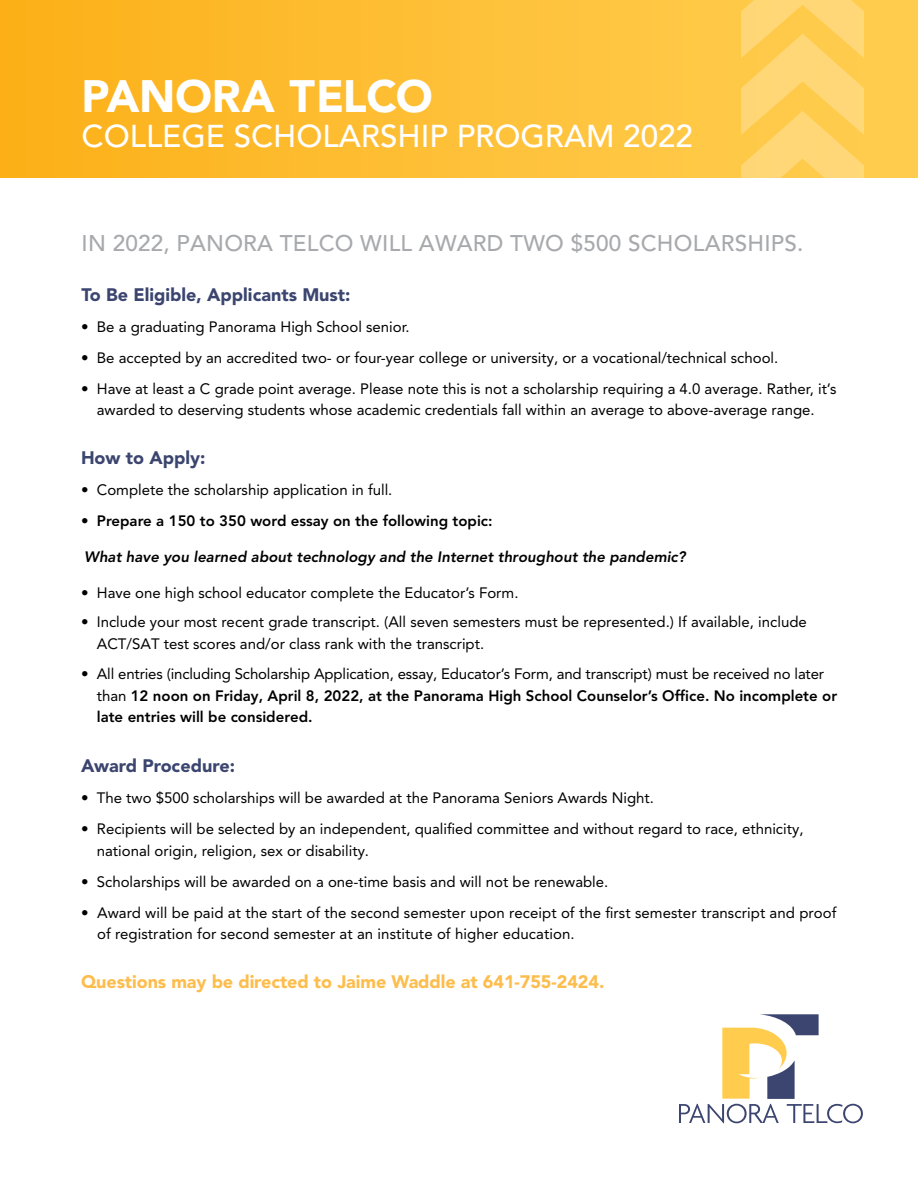
<style>
.page{position:relative;width:918px;height:1188px;background:#fff}
.page>*{position:absolute;margin:0;border:0;box-sizing:border-box;transform-origin:0 0}
.t1{font:900 45px "Avenir LT Pro";letter-spacing:-.005em;color:#fff}
.t2{font:500 31.35px "Avenir LT Pro";color:#fff}
.t3{font:500 22.5px "Avenir LT Pro";letter-spacing:.01em;color:#a7a9ac}
.t4{font:900 18px "Avenir LT Pro";color:#3b456f}
.t5{font:900 18px "Avenir LT Pro";letter-spacing:-.005em;color:#fdbd4d}
.t6{font:15px/21.8px "Avenir LT Pro";color:#000}
.t7{font:800 15px/21.8px "Avenir LT Pro";color:#000}
.t8{font:italic 800 15px "Avenir LT Pro";color:#000}
.s1{font-weight:400}
</style>
<div class="page">
<svg style="left:0;top:0;width:918px;height:177px;background:#fdbd32"></svg>
<svg style="left:741px;top:0;width:123px;height:178px;background:#ffd266"></svg>
<svg style="left:679px;top:1014px;width:184px;height:109px"></svg>
<h1 class="t1" style="left:82px;top:69px;width:353px">PANORA TELCO</h1>
<h2 class="t2" style="left:82px;top:118px;width:613px">COLLEGE SCHOLARSHIP PROGRAM 2022</h2>
<h3 class="t3" style="left:82px;top:230px;width:723px">IN 2022, PANORA TELCO WILL AWARD TWO $500 SCHOLARSHIPS.</h3>
<p class="t4" style="left:82px;top:284px;width:271px">To Be Eligible, Applicants Must:</p>
<p class="t6" style="left:81px;top:316px;width:330px">• Be a graduating Panorama High School senior.</p>
<p class="t6" style="left:81px;top:347px;width:699px">• Be accepted by an accredited two- or four-year college or university, or a vocational/technical school.</p>
<p class="t6" style="left:81px;top:377px;width:757px;text-align:center">• Have at least a C grade point average. Please note this is not a scholarship requiring a 4.0 average. Rather, it’s awarded to deserving students whose academic credentials fall within an average to above-average range.</p>
<p class="t4" style="left:81px;top:447px;width:126px">How to Apply:</p>
<p class="t6" style="left:81px;top:479px;width:313px">• Complete the scholarship application in full.</p>
<p class="t7" style="left:81px;top:510px;width:413px"><span class="s1">•</span> Prepare a 150 to 350 word essay on the following topic:</p>
<p class="t8" style="left:84px;top:548px;width:603px">What have you learned about technology and the Internet throughout the pandemic?</p>
<p class="t6" style="left:81px;top:581px;width:439px">• Have one high school educator complete the Educator’s Form.</p>
<p class="t6" style="left:97px;top:611px;width:712px;text-indent:-16px">• Include your most recent grade transcript. (All seven semesters must be represented.) If available, include<br>ACT/SAT test scores and/or class rank with the transcript.</p>
<p class="t7" style="left:97px;top:663px;width:742px;text-indent:-16px"><span class="s1">• All entries (including Scholarship Application, essay, Educator’s Form, and transcript) must be received no later than</span> 12 noon on Friday, April 8, 2022, at the Panorama High School Counselor’s Office. No incomplete or late entries will be considered.</p>
<p class="t4" style="left:81px;top:755px;width:156px">Award Procedure:</p>
<p class="t6" style="left:81px;top:787px;width:575px">• The two $500 scholarships will be awarded at the Panorama Seniors Awards Night.</p>
<p class="t6" style="left:97px;top:818px;width:708px;text-indent:-16px">• Recipients will be selected by an independent, qualified committee and without regard to race, ethnicity, national origin, religion, sex or disability.</p>
<p class="t6" style="left:81px;top:871px;width:529px">• Scholarships will be awarded on a one-time basis and will not be renewable.</p>
<p class="t6" style="left:97px;top:901px;width:741px;text-indent:-16px">• Award will be paid at the start of the second semester upon receipt of the first semester transcript and proof of registration for second semester at an institute of higher education.</p>
<p class="t5" style="left:81px;top:971px;width:525px">Questions may be directed to Jaime Waddle at 641-755-2424.</p>
</div>
